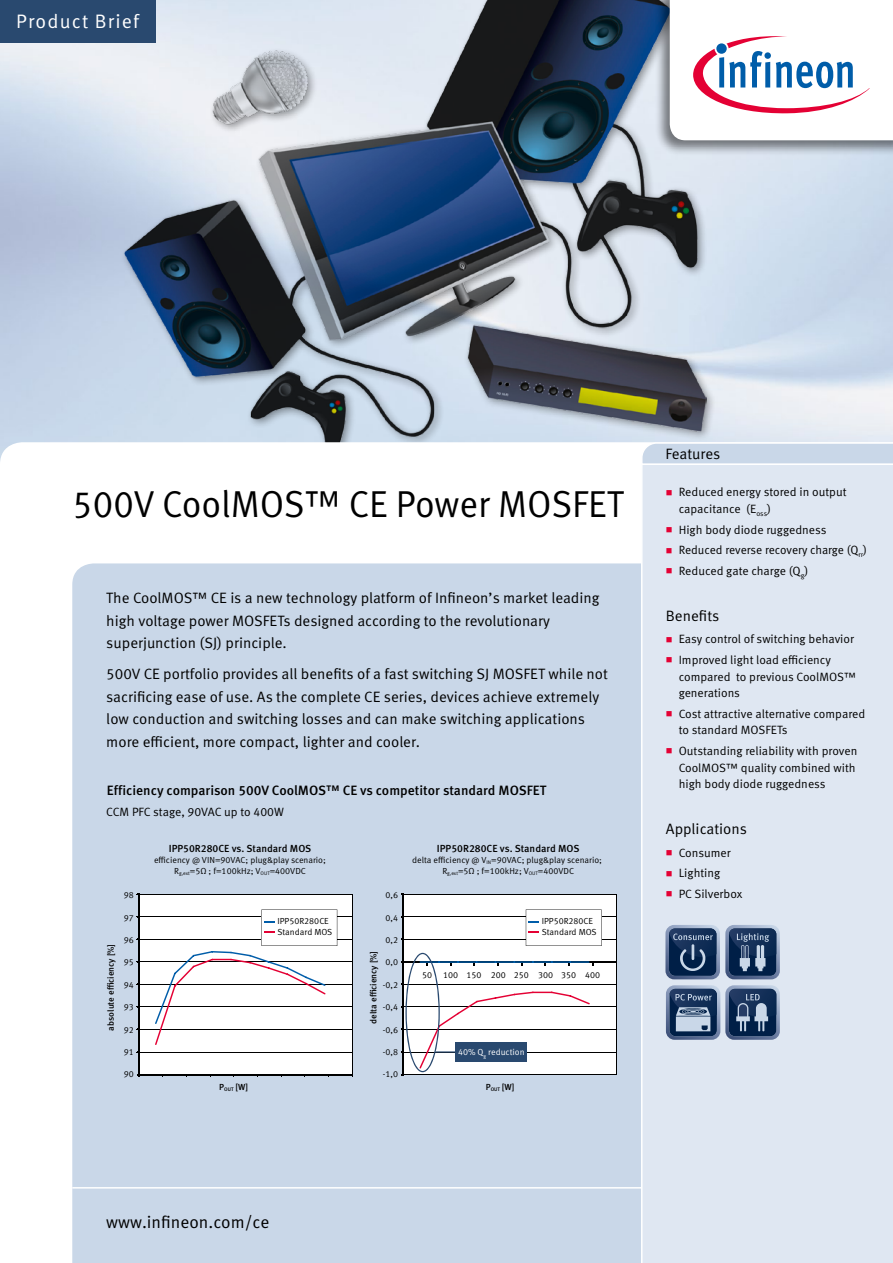
<style>
.page{position:relative;width:893px;height:1263px;background:#fff}
.page>*{position:absolute;margin:0;border:0;box-sizing:border-box;transform-origin:0 0}
.t1{font:37.5px "Infineon Meta";color:#000;scale:.96 1}
.t2{font:19.5px "Infineon Meta";letter-spacing:.06em;color:#fff}
.t3{font:17.25px "Infineon Meta";color:#000}
.t4{font:15px/22.5px "Infineon Meta";color:#000}
.t5{font:500 13.5px "Infineon Meta";color:#000}
.t6{font:12px/16.5px "Infineon Meta";color:#000}
.t7{font:500 10.2px "Infineon Meta";color:#000}
.t8{font:8.85px/11.1px "Infineon Meta";color:#000;text-align:center}
.t9{font:500 8.85px "Infineon Meta";color:#000}
.t10{font:8.85px "Infineon Meta";color:#fff}
</style>
<div class="page">
<img style="left:113px;top:0;width:594px;height:442px">
<div style="left:654px;top:0;width:239px;height:156px;background:#000;opacity:.5"></div>
<div style="left:0;top:0;width:155px;height:43px;background:#29496f"></div>
<svg style="left:670px;top:0;width:223px;height:140px"></svg>
<svg style="left:640px;top:441px;width:253px;height:22px;background:#cedbea"></svg>
<div style="left:72px;top:563px;width:569px;height:700px;background:#c9d7e8"></div>
<div style="left:642px;top:463px;width:251px;height:800px;background:#dfe7f2"></div>
<hr style="left:72px;top:1187px;width:569px;height:1px;background:#fff">
<div style="left:139px;top:894px;width:213px;height:180px;background:#fff"></div>
<hr style="left:137px;top:894px;width:215px;height:1px;background:#000">
<hr style="left:137px;top:916px;width:215px;height:1px;background:#000">
<hr style="left:137px;top:939px;width:215px;height:1px;background:#000">
<hr style="left:137px;top:962px;width:215px;height:1px;background:#000">
<hr style="left:137px;top:984px;width:215px;height:1px;background:#000">
<hr style="left:137px;top:1007px;width:215px;height:1px;background:#000">
<hr style="left:137px;top:1029px;width:215px;height:1px;background:#000">
<hr style="left:137px;top:1052px;width:215px;height:1px;background:#000">
<hr style="left:137px;top:1074px;width:215px;height:1px;background:#000">
<hr style="left:138px;top:894px;width:2px;height:183px;background:#000">
<hr style="left:352px;top:894px;width:1px;height:180px;background:#000">
<div style="left:403px;top:894px;width:213px;height:180px;background:#fff"></div>
<hr style="left:401px;top:894px;width:215px;height:1px;background:#000">
<hr style="left:401px;top:916px;width:215px;height:1px;background:#000">
<hr style="left:401px;top:939px;width:215px;height:1px;background:#000">
<hr style="left:401px;top:961px;width:215px;height:1px;background:#000">
<hr style="left:401px;top:984px;width:215px;height:1px;background:#000">
<hr style="left:401px;top:1007px;width:215px;height:1px;background:#000">
<hr style="left:401px;top:1029px;width:215px;height:1px;background:#000">
<hr style="left:401px;top:1052px;width:215px;height:1px;background:#000">
<hr style="left:401px;top:1074px;width:215px;height:1px;background:#000">
<hr style="left:403px;top:894px;width:1px;height:180px;background:#000">
<hr style="left:616px;top:894px;width:1px;height:180px;background:#000">
<svg style="left:526px;top:909px;width:76px;height:37px"></svg>
<svg style="left:155px;top:909px;width:182px;height:136px"></svg>
<svg style="left:401px;top:953px;width:192px;height:121px"></svg>
<hr style="left:435px;top:1051px;width:48px;height:1px;background:#29496f">
<div style="left:456px;top:1043px;width:71px;height:19px;background:#29496f"></div>
<svg style="left:665px;top:925px;width:115px;height:54px;background:#475e80"></svg>
<svg style="left:666px;top:985px;width:114px;height:55px;background:#576d8d"></svg>
<svg style="left:667px;top:490px;width:5px;height:5px"></svg>
<svg style="left:667px;top:527px;width:5px;height:5px"></svg>
<svg style="left:667px;top:548px;width:5px;height:5px"></svg>
<svg style="left:667px;top:568px;width:5px;height:6px"></svg>
<svg style="left:667px;top:637px;width:5px;height:5px"></svg>
<svg style="left:667px;top:657px;width:5px;height:6px"></svg>
<svg style="left:667px;top:711px;width:5px;height:5px"></svg>
<svg style="left:667px;top:748px;width:5px;height:6px"></svg>
<svg style="left:667px;top:850px;width:5px;height:5px"></svg>
<svg style="left:667px;top:870px;width:5px;height:6px"></svg>
<svg style="left:667px;top:891px;width:5px;height:6px"></svg>
<h2 class="t2" style="left:16px;top:10px;width:124px">Product Brief</h2>
<h1 class="t1" style="left:72px;top:481px;width:576px">500V CoolMOS™ CE Power MOSFET</h1>
<p class="t4" style="left:106px;top:587px;width:495px">The CoolMOS™ CE is a new technology platform of Infineon’s market leading high voltage power MOSFETs designed according to the revolutionary superjunction (SJ) principle.</p>
<p class="t4" style="left:106px;top:663px;width:503px">500V CE portfolio provides all benefits of a fast switching SJ MOSFET while not sacrificing ease of use. As the complete CE series, devices achieve extremely low conduction and switching losses and can make switching applications more efficient, more compact, lighter and cooler.</p>
<p class="t5" style="left:107px;top:782px;width:441px">Efficiency comparison 500V CoolMOS™ CE vs competitor standard MOSFET</p>
<p class="t6" style="left:106px;top:804px;width:179px">CCM PFC stage, 90VAC up to 400W</p>
<p class="t7" style="left:169px;top:842px;width:144px">IPP50R280CE vs. Standard MOS</p>
<p class="t8" style="left:154px;top:854px;width:173px">efficiency @ VIN=90VAC; plug&amp;play scenario;<br>R<sub>g,ext</sub>=5Ω ; f=100kHz; V<sub>OUT</sub>=400VDC</p>
<p class="t8" style="left:385px;top:890px;width:14px">0,6</p>
<p class="t8" style="left:385px;top:912px;width:14px">0,4</p>
<p class="t8" style="left:385px;top:934px;width:14px">0,2</p>
<p class="t8" style="left:385px;top:957px;width:14px">0,0</p>
<p class="t8" style="left:383px;top:979px;width:17px">-0,2</p>
<p class="t8" style="left:383px;top:1002px;width:17px">-0,4</p>
<p class="t8" style="left:383px;top:1024px;width:17px">-0,6</p>
<p class="t8" style="left:383px;top:1046px;width:17px">-0,8</p>
<p class="t8" style="left:383px;top:1069px;width:17px">-1,0</p>
<p class="t8" style="left:124px;top:890px;width:12px">98</p>
<p class="t8" style="left:124px;top:912px;width:12px">97</p>
<p class="t8" style="left:124px;top:934px;width:12px">96</p>
<p class="t8" style="left:124px;top:957px;width:12px">95</p>
<p class="t8" style="left:124px;top:979px;width:12px">94</p>
<p class="t8" style="left:124px;top:1002px;width:12px">93</p>
<p class="t8" style="left:124px;top:1024px;width:12px">92</p>
<p class="t8" style="left:124px;top:1046px;width:12px">91</p>
<p class="t8" style="left:124px;top:1069px;width:12px">90</p>
<p class="t8" style="left:277px;top:916px;width:56px;line-height:10.5px;text-align:left">IPP50R280CE<br>Standard MOS</p>
<p class="t9" style="left:105px;top:1030px;width:88px;rotate:-90deg">absolute efficiency [%]</p>
<p class="t9" style="left:368px;top:1024px;width:74px;rotate:-90deg">delta efficiency [%]</p>
<p class="t7" style="left:437px;top:842px;width:144px">IPP50R280CE vs. Standard MOS</p>
<p class="t8" style="left:412px;top:854px;width:191px">delta efficiency @ V<sub>IN</sub>=90VAC; plug&amp;play scenario;<br>R<sub>g,ext</sub>=5Ω ; f=100kHz; V<sub>OUT</sub>=400VDC</p>
<p class="t8" style="left:542px;top:916px;width:56px;line-height:10.5px;text-align:left">IPP50R280CE<br>Standard MOS</p>
<p class="t8" style="left:422px;top:969px;width:12px">50</p>
<p class="t8" style="left:443px;top:969px;width:159px">100 150 200 250 300 350 400</p>
<p class="t10" style="left:458px;top:1047px;width:68px">40% Q<sub>g</sub> reduction</p>
<p class="t9" style="left:219px;top:1081px;width:30px">P<sub>OUT</sub> [W]</p>
<p class="t9" style="left:486px;top:1081px;width:30px">P<sub>OUT</sub> [W]</p>
<p class="t4" style="left:665px;top:443px;width:56px">Features</p>
<p class="t6" style="left:679px;top:484px;width:169px">Reduced energy stored in output capacitance (E<sub>oss</sub>)</p>
<p class="t6" style="left:679px;top:519px;width:190px;line-height:20.7px">High body diode ruggedness<br>Reduced reverse recovery charge (Q<sub>rr</sub>)<br>Reduced gate charge (Q<sub>g</sub>)</p>
<p class="t4" style="left:666px;top:605px;width:55px">Benefits</p>
<p class="t6" style="left:679px;top:629px;width:177px;line-height:20.7px">Easy control of switching behavior<br>Improved light load efficiency</p>
<p class="t6" style="left:679px;top:668px;width:179px">compared to previous CoolMOS™ generations</p>
<p class="t6" style="left:679px;top:706px;width:188px">Cost attractive alternative compared to standard MOSFETs</p>
<p class="t6" style="left:679px;top:743px;width:180px">Outstanding reliability with proven<br>CoolMOS™ quality combined with high body diode ruggedness</p>
<p class="t4" style="left:666px;top:818px;width:83px">Applications</p>
<p class="t6" style="left:679px;top:842px;width:65px;line-height:20.7px">Consumer<br>Lighting<br>PC Silverbox</p>
<p class="t3" style="left:106px;top:1212px;width:165px">www.infineon.com/ce</p>
</div>
